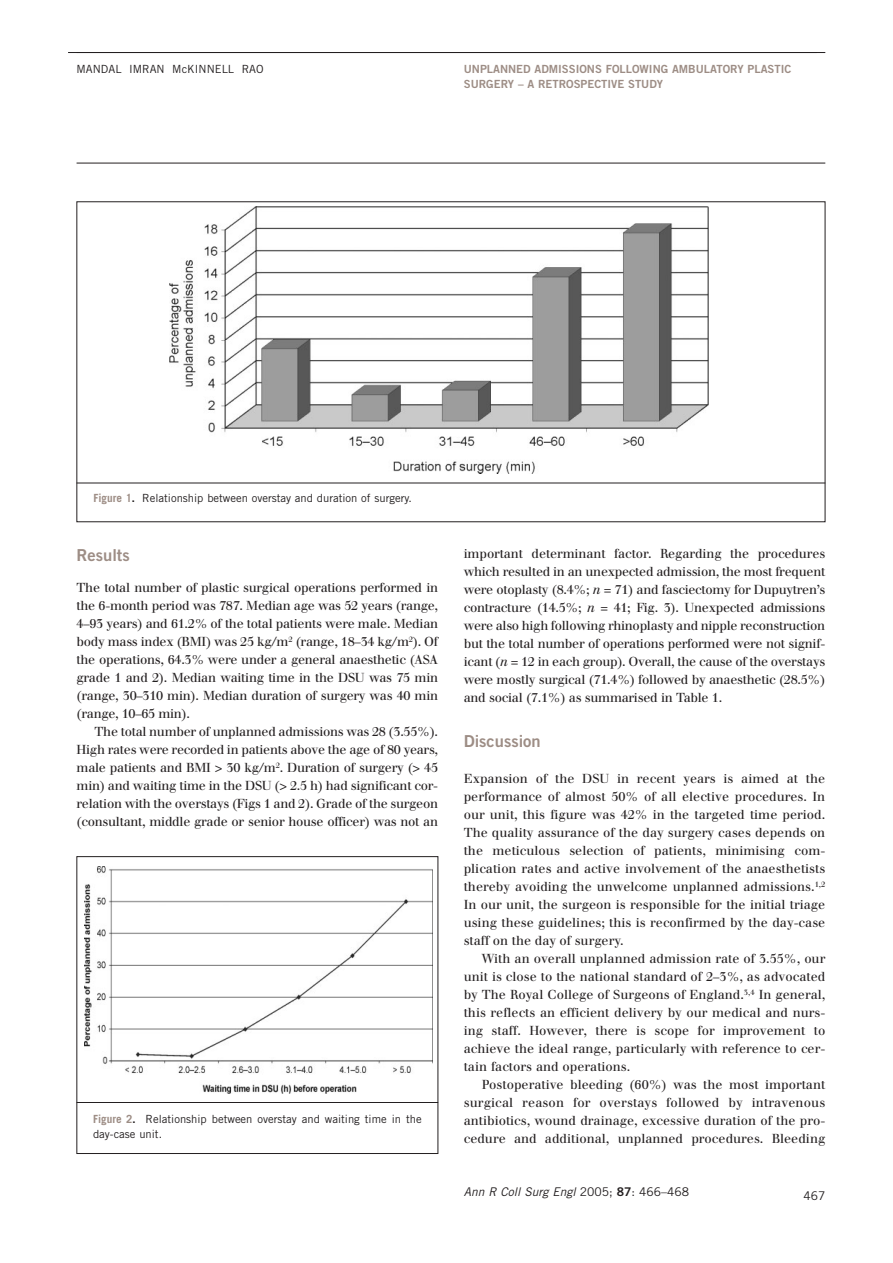
<style>
.page{position:relative;width:893px;height:1263px;background:#fff}
.page>*{position:absolute;margin:0;border:0;box-sizing:border-box;transform-origin:0 0}
.t1{font:16.5px "Trade Gothic Bold Two";color:#9d8d85}
.t2{font:12.75px/18px "Walbaum";letter-spacing:-.01em;color:#231f20;text-align:justify}
.t3{font:italic 12px "Trade Gothic";color:#231f20}
.t4{font:12px "Trade Gothic";color:#231f20}
.t5{font:11.25px/15px "Trade Gothic";color:#231f20}
.t6{font:11.25px/15px "Trade Gothic Bold Two";color:#9d8d85}
.s1{font-weight:700;color:#9d8d85}
.s2{font-weight:700}
.s3{font-style:italic}
.s4{font-style:normal}
.s5{font-family:"Trade Gothic Bold Two";font-style:normal}
</style>
<div class="page">
<hr style="left:68px;top:52px;width:748px;height:1px;background:#231f20">
<img style="left:170px;top:207px;width:538px;height:267px">
<img style="left:85px;top:866px;width:347px;height:227px">
<div style="left:77px;top:856px;width:361px;height:298px;border:1px solid #231f20"></div>
<hr style="left:77px;top:483px;width:748px;height:1px;background:#231f20">
<hr style="left:77px;top:1102px;width:361px;height:1px;background:#231f20">
<hr style="left:77px;top:52px;width:748px;height:1px;background:#231f20">
<hr style="left:77px;top:163px;width:748px;height:1px;background:#231f20">
<p class="t5" style="left:77px;top:62px;width:188px">MANDAL IMRAN McKINNELL RAO</p>
<p class="t6" style="left:464px;top:62px;width:329px">UNPLANNED ADMISSIONS FOLLOWING AMBULATORY PLASTIC<br>SURGERY – A RETROSPECTIVE STUDY</p>
<p class="t5" style="left:93px;top:491px;width:320px"><span class="s1">Figure 1</span><span class="s2">.</span> Relationship between overstay and duration of surgery.</p>
<p class="t1" style="left:77px;top:549px;width:55px">Results</p>
<p class="t2" style="left:77px;top:580px;width:363px">The total number of plastic surgical operations performed in the 6-month period was 787. Median age was 52 years (range, 4–93 years) and 61.2% of the total patients were male. Median body mass index (BMI) was 25 kg/m<sup>2</sup> (range, 18–34 kg/m<sup>2</sup>). Of the operations, 64.3% were under a general anaesthetic (ASA grade 1 and 2). Median waiting time in the DSU was 75 min (range, 30–310 min). Median duration of surgery was 40 min (range, 10–65 min).</p>
<p class="t2" style="left:77px;top:724px;width:363px;text-indent:18px">The total number of unplanned admissions was 28 (3.55%).<br>High rates were recorded in patients above the age of 80 years, male patients and BMI &gt; 30 kg/m<sup>2</sup>. Duration of surgery (&gt; 45 min) and waiting time in the DSU (&gt; 2.5 h) had significant cor&shy;relation with the overstays (Figs 1 and 2). Grade of the surgeon (consultant, middle grade or senior house officer) was not an</p>
<p class="t5" style="left:93px;top:1112px;width:330px"><span class="s1">Figure 2</span><span class="s2">.</span> Relationship between overstay and waiting time in the day-case unit.</p>
<p class="t2" style="left:463px;top:546px;width:363px">important determinant factor. Regarding the procedures which resulted in an unexpected admission, the most frequent were otoplasty (8.4%; <span class="s3">n</span> = 71) and fasciectomy for Dupuytren’s contracture (14.5%; <span class="s3">n</span> = 41; Fig. 3). Unexpected admissions were also high following rhinoplasty and nipple reconstruction but the total number of operations performed were not signif&shy;icant (<span class="s3">n</span> = 12 in each group). Overall, the cause of the overstays were mostly surgical (71.4%) followed by anaesthetic (28.5%) and social (7.1%) as summarised in Table 1.</p>
<p class="t1" style="left:463px;top:735px;width:78px">Discussion</p>
<p class="t2" style="left:463px;top:771px;width:363px">Expansion of the DSU in recent years is aimed at the performance of almost 50% of all elective procedures. In our unit, this figure was 42% in the targeted time period.<br>The quality assurance of the day surgery cases depends on the meticulous selection of patients, minimising com&shy;plication rates and active involvement of the anaesthetists thereby avoiding the unwelcome unplanned admissions.<sup>1,2<br></sup>In our unit, the surgeon is responsible for the initial triage using these guidelines; this is reconfirmed by the day-case staff on the day of surgery.</p>
<p class="t2" style="left:463px;top:951px;width:363px;text-indent:18px">With an overall unplanned admission rate of 3.55%, our unit is close to the national standard of 2–3%, as advocated by The Royal College of Surgeons of England.<sup>3,4</sup> In general, this reflects an efficient delivery by our medical and nurs&shy;ing staff. However, there is scope for improvement to achieve the ideal range, particularly with reference to cer&shy;tain factors and operations.</p>
<p class="t2" style="left:463px;top:1077px;width:363px;text-indent:18px">Postoperative bleeding (60%) was the most important surgical reason for overstays followed by intravenous antibiotics, wound drainage, excessive duration of the pro&shy;cedure and additional, unplanned procedures. Bleeding</p>
<p class="t3" style="left:463px;top:1188px;width:227px">Ann R Coll Surg Engl <span class="s4">2005;</span> <span class="s5">87</span><span class="s4">: 466–468</span></p>
<p class="t4" style="left:803px;top:1191px;width:23px">467</p>
</div>
